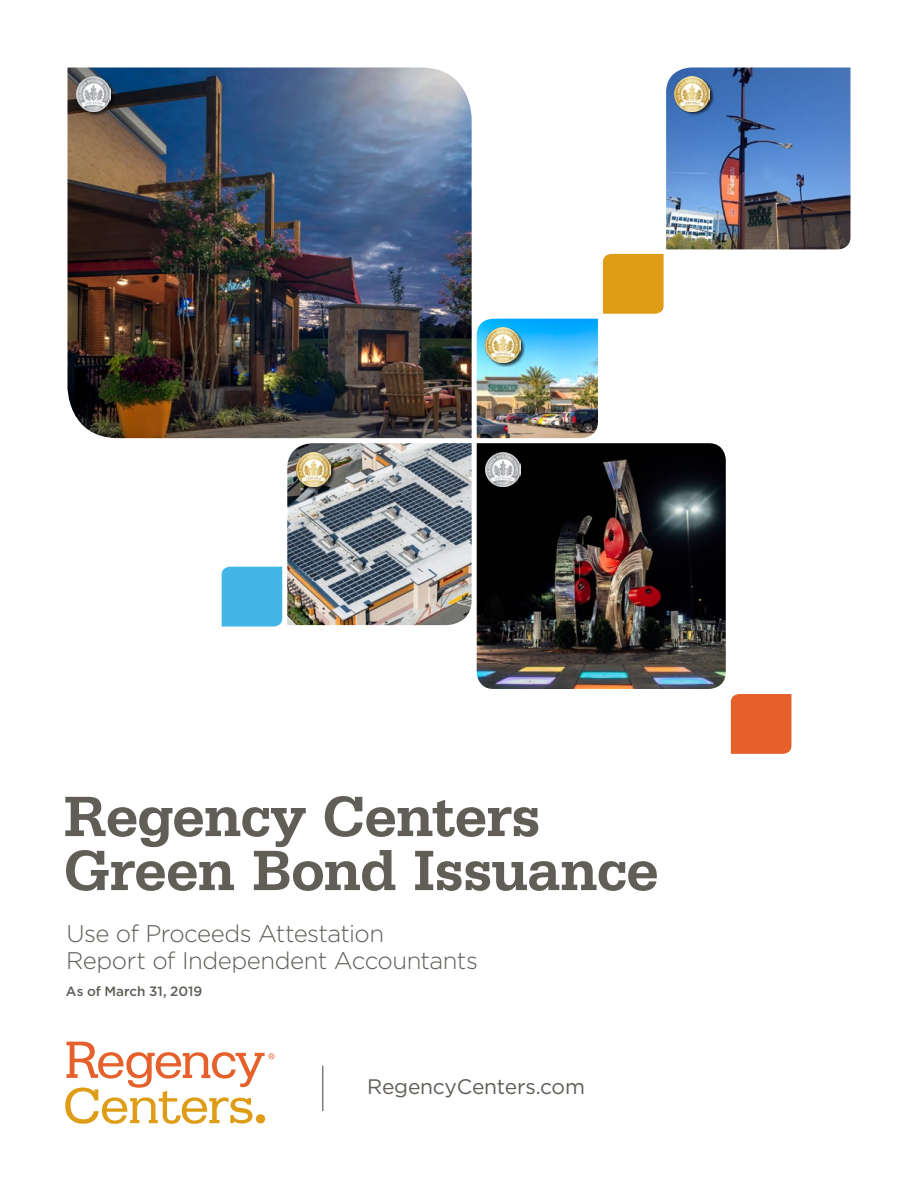
<style>
.page{position:relative;width:918px;height:1188px;background:#fff}
.page>*{position:absolute;margin:0;border:0;box-sizing:border-box;transform-origin:0 0}
.t1{font:700 60px/54px "Serifa Std";letter-spacing:-.025em;color:#615d57}
.t2{font:300 24px/27px "Gotham";letter-spacing:-.02em;color:#615d57}
.t3{font:21px "Gotham";letter-spacing:-.01em;color:#615d57}
.t4{font:500 13.5px "Gotham";color:#615d57}
</style>
<div class="page">
<img style="left:666px;top:68px;width:184px;height:181px">
<img style="left:477px;top:443px;width:249px;height:246px">
<img style="left:287px;top:443px;width:185px;height:182px">
<img style="left:477px;top:319px;width:121px;height:119px">
<img style="left:68px;top:68px;width:404px;height:370px">
<div style="left:731px;top:694px;width:60px;height:60px;background:#e6602c"></div>
<div style="left:603px;top:254px;width:61px;height:60px;background:#de9c17"></div>
<div style="left:222px;top:567px;width:60px;height:60px;background:#42b6e6"></div>
<div style="left:485px;top:453px;width:40px;height:39px;background:#000"></div>
<img style="left:486px;top:452px;width:34px;height:35px">
<div style="left:485px;top:328px;width:40px;height:39px;background:#000;opacity:.72"></div>
<img style="left:486px;top:328px;width:34px;height:34px">
<div style="left:296px;top:453px;width:40px;height:39px;background:#000;opacity:.72"></div>
<img style="left:296px;top:452px;width:35px;height:35px">
<div style="left:675px;top:77px;width:39px;height:39px;background:#000;opacity:.72"></div>
<img style="left:675px;top:77px;width:35px;height:34px">
<div style="left:76px;top:77px;width:40px;height:40px;background:#000;opacity:.72"></div>
<img style="left:76px;top:77px;width:35px;height:34px">
<svg style="left:65px;top:1042px;width:210px;height:82px"></svg>
<hr style="left:322px;top:1066px;width:1px;height:45px;background:#615d57">
<h1 class="t1" style="left:63px;top:789px;width:597px">Regency Centers<br>Green Bond Issuance</h1>
<p class="t2" style="left:66px;top:920px;width:413px">Use of Proceeds Attestation<br>Report of Independent Accountants</p>
<p class="t4" style="left:66px;top:983px;width:138px">As of March 31, 2019</p>
<p class="t3" style="left:367px;top:1073px;width:219px">RegencyCenters.com</p>
</div>
